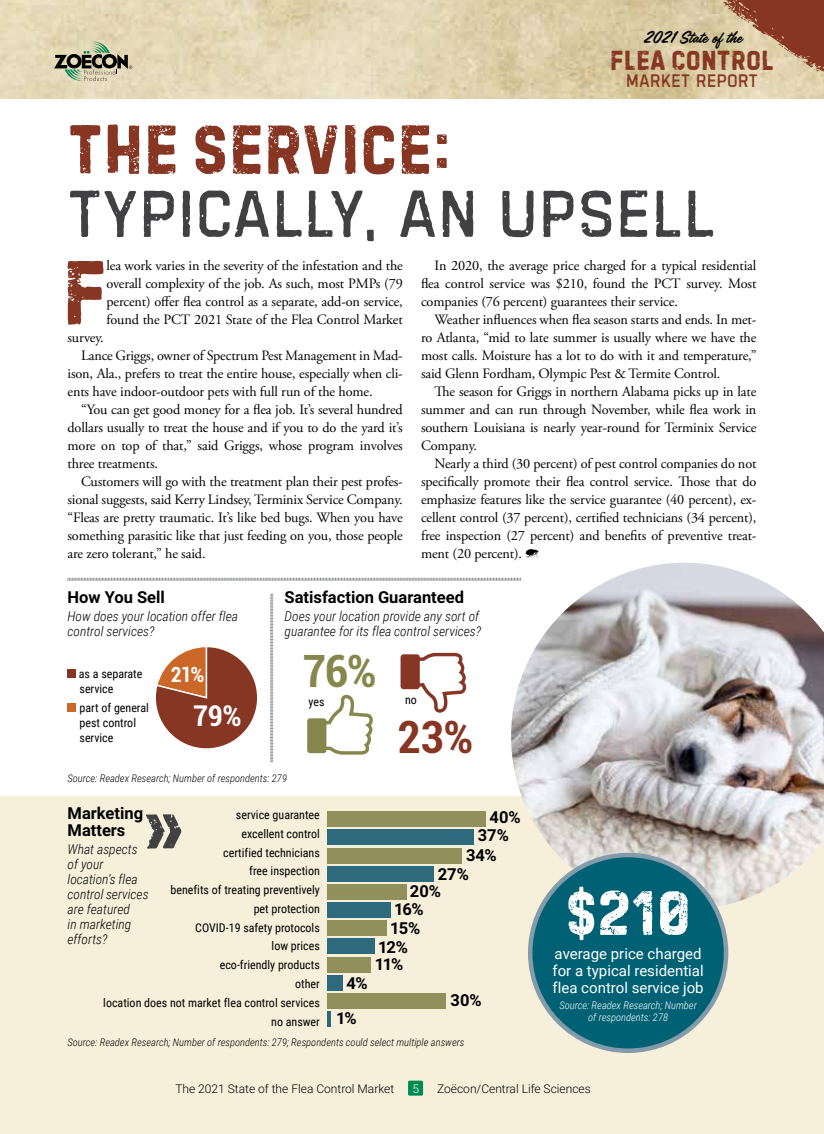
<style>
.page{position:relative;width:824px;height:1134px;background:#fff}
.page>*{position:absolute;margin:0;border:0;box-sizing:border-box;transform-origin:0 0}
.t1{font:96.75px "Handelson Six";color:#863623}
.t2{font:75px "Handelson Five";color:#414042}
.t3{font:75px "Handelson Six";color:#863623}
.t4{font:67.5px "Handelson Six";color:#fff}
.t5{font:700 condensed 44.55px "Roboto";color:#87874d}
.t6{font:700 condensed 44.55px "Roboto";color:#863623}
.t7{font:29.7px "Handelson Six";color:#863623}
.t8{font:700 condensed 28.65px "Roboto";color:#fff}
.t9{font:700 condensed 20.85px "Roboto";color:#fff}
.t10{font:20.55px "Handelson Five";color:#863623}
.t11{font:19.2px "Handelson One";color:#000}
.t12{font:700 16.5px/16.5px "Roboto";color:#000}
.t13{font:15px/17.2px "Roboto";color:#fff}
.t14{font:14.25px/18px "Adobe Garamond Pro";letter-spacing:-.01em;color:#000;text-align:justify}
.t15{font:italic 300 13.5px/15px "Roboto Condensed";color:#000}
.t16{font:12px/18.8px "Roboto Condensed";color:#000}
.t17{font:300 12px "Roboto";color:#000}
.t18{font:300 12px "Roboto";color:#fff}
.t19{font:italic 300 10.5px "Roboto Condensed";color:#000}
.t20{font:italic 300 10.5px/12px "Roboto Condensed";color:#fff;text-align:center}
</style>
<div class="page">
<img style="left:0;top:0;width:661px;height:98px">
<div style="left:0;top:796px;width:824px;height:338px;background:#f6efda"></div>
<div style="left:408px;top:1081px;width:15px;height:15px;background:#008b54;border-radius:2px"></div>
<svg style="left:54px;top:40px;width:78px;height:42px"></svg>
<svg style="left:661px;top:0;width:163px;height:99px"></svg>
<img style="left:511px;top:563px;width:313px;height:347px">
<svg style="left:525px;top:549px;width:13px;height:9px"></svg>
<svg style="left:270px;top:594px;width:3px;height:168px"></svg>
<svg style="left:67px;top:577px;width:454px;height:4px"></svg>
<hr style="left:327px;top:1011px;width:4px;height:16px;background:#2d6a7d">
<div style="left:327px;top:993px;width:119px;height:16px;background:#91905b"></div>
<div style="left:327px;top:975px;width:16px;height:15px;background:#2d6a7d"></div>
<div style="left:327px;top:957px;width:44px;height:15px;background:#91905b"></div>
<div style="left:327px;top:939px;width:48px;height:15px;background:#2d6a7d"></div>
<div style="left:327px;top:921px;width:60px;height:15px;background:#91905b"></div>
<div style="left:327px;top:902px;width:64px;height:16px;background:#2d6a7d"></div>
<div style="left:327px;top:884px;width:79px;height:16px;background:#91905b"></div>
<div style="left:327px;top:866px;width:107px;height:15px;background:#2d6a7d"></div>
<div style="left:327px;top:848px;width:135px;height:15px;background:#91905b"></div>
<div style="left:327px;top:830px;width:147px;height:15px;background:#2d6a7d"></div>
<div style="left:327px;top:812px;width:158px;height:15px;background:#91905b"></div>
<svg style="left:156px;top:647px;width:101px;height:102px"></svg>
<svg style="left:323px;top:695px;width:50px;height:60px"></svg>
<div style="left:307px;top:718px;width:19px;height:35px;background:#87874d;border-radius:3px"></div>
<svg style="left:416px;top:653px;width:50px;height:60px"></svg>
<div style="left:400px;top:654px;width:20px;height:35px;background:#863623;border-radius:3px"></div>
<div style="left:68px;top:669px;width:8px;height:9px;background:#863623"></div>
<div style="left:68px;top:703px;width:8px;height:9px;background:#cb6828"></div>
<div style="left:530px;top:855px;width:196px;height:196px;background:#006174;border-radius:50%"></div>
<div style="left:528px;top:853px;width:200px;height:200px;border:4px solid #839baa;border-radius:50%"></div>
<svg style="left:146px;top:814px;width:35px;height:35px"></svg>
<h3 class="t11" style="left:642px;top:27px;width:100px">2021 State of the</h3>
<h3 class="t7" style="left:610px;top:43px;width:166px">FLEA CONTROL</h3>
<h3 class="t10" style="left:625px;top:70px;width:134px">MARKET REPORT</h3>
<h2 class="t3" style="left:68px;top:106px;width:385px">THE SERVICE:</h2>
<h2 class="t2" style="left:68px;top:174px;width:649px">TYPICALLY, AN UPSELL</h2>
<p class="t14" style="left:421px;top:257px;width:337px;text-indent:13px">In 2020, the average price charged for a typical residential flea control service was $210, found the PCT survey. Most companies (76 percent) guarantees their service.</p>
<p class="t14" style="left:421px;top:311px;width:337px;text-indent:13px">Weather influences when flea season starts and ends. In met&shy;ro Atlanta, “mid to late summer is usually where we have the most calls. Moisture has a lot to do with it and temperature,” said Glenn Fordham, Olympic Pest &amp; Termite Control.</p>
<p class="t14" style="left:421px;top:383px;width:337px;text-indent:13px">The season for Griggs in northern Alabama picks up in late summer and can run through November, while flea work in southern Louisiana is nearly year-round for Terminix Service Company.</p>
<p class="t14" style="left:421px;top:455px;width:337px;text-indent:13px">Nearly a third (30 percent) of pest control companies do not specifically promote their flea control service. Those that do emphasize features like the service guarantee (40 percent), ex&shy;cellent control (37 percent), certified technicians (34 percent), free inspection (27 percent) and benefits of preventive treat&shy;ment (20 percent).</p>
<h1 class="t1" style="left:62px;top:236px;width:47px">F</h1>
<p class="t14" style="left:106px;top:257px;width:298px">lea work varies in the severity of the infestation and the overall complexity of the job. As such, most PMPs (79 percent) offer flea control as a separate, add-on service, found the PCT 2021 State of the Flea Control Market</p>
<p class="t14" style="left:67px;top:329px;width:38px">survey.</p>
<p class="t14" style="left:81px;top:347px;width:323px">Lance Griggs, owner of Spectrum Pest Management in Mad-</p>
<p class="t14" style="left:67px;top:365px;width:337px">ison, Ala., prefers to treat the entire house, especially when cli-</p>
<p class="t14" style="left:67px;top:383px;width:306px">ents have indoor-outdoor pets with full run of the home.</p>
<p class="t14" style="left:81px;top:401px;width:323px">“You can get good money for a flea job. It’s several hundred</p>
<p class="t14" style="left:67px;top:419px;width:337px">dollars usually to treat the house and if you to do the yard it’s</p>
<p class="t14" style="left:67px;top:437px;width:337px">more on top of that,” said Griggs, whose program involves</p>
<p class="t14" style="left:67px;top:455px;width:92px">three treatments.</p>
<p class="t14" style="left:81px;top:473px;width:323px">Customers will go with the treatment plan their pest profes-</p>
<p class="t14" style="left:67px;top:491px;width:337px">sional suggests, said Kerry Lindsey, Terminix Service Company.</p>
<p class="t14" style="left:67px;top:509px;width:337px">“Fleas are pretty traumatic. It’s like bed bugs. When you have</p>
<p class="t14" style="left:67px;top:527px;width:337px">something parasitic like that just feeding on you, those people</p>
<p class="t14" style="left:67px;top:545px;width:139px">are zero tolerant,” he said.</p>
<p class="t12" style="left:68px;top:588px;width:99px">How You Sell</p>
<p class="t15" style="left:68px;top:609px;width:172px">How does your location offer flea control services?</p>
<p class="t12" style="left:284px;top:588px;width:181px">Satisfaction Guaranteed</p>
<p class="t15" style="left:284px;top:609px;width:198px">Does your location provide any sort of guarantee for its flea control services?</p>
<h3 class="t5" style="left:303px;top:640px;width:75px">76%</h3>
<h3 class="t9" style="left:171px;top:660px;width:35px">21%</h3>
<p class="t16" style="left:79px;top:666px;width:65px;line-height:15px">as a separate service</p>
<p class="t16" style="left:79px;top:700px;width:71px;line-height:15px">part of general pest control service</p>
<p class="t16" style="left:308px;top:692px;width:18px">yes</p>
<p class="t16" style="left:405px;top:690px;width:13px">no</p>
<h3 class="t8" style="left:193px;top:696px;width:50px">79%</h3>
<h3 class="t6" style="left:397px;top:706px;width:77px">23%</h3>
<p class="t19" style="left:68px;top:771px;width:221px">Source: Readex Research; Number of respondents: 279</p>
<p class="t12" style="left:68px;top:804px;width:77px">Marketing<br>Matters</p>
<p class="t15" style="left:68px;top:842px;width:83px">What aspects of your location’s flea control services are featured<br>in marketing efforts?</p>
<p class="t16" style="left:103px;top:805px;width:218px;text-align:right">service guarantee<br>excellent control<br>certified technicians<br>free inspection<br>benefits of treating preventively<br>pet protection<br>COVID-19 safety protocols<br>low prices<br>eco-friendly products<br>other<br>location does not market flea control services no answer</p>
<p class="t12" style="left:346px;top:975px;width:23px">4%</p>
<p class="t12" style="left:336px;top:1009px;width:22px">1%</p>
<p class="t12" style="left:489px;top:808px;width:33px">40%</p>
<p class="t12" style="left:478px;top:827px;width:33px">37%</p>
<p class="t12" style="left:466px;top:846px;width:32px">34%</p>
<p class="t12" style="left:438px;top:866px;width:33px">27%</p>
<p class="t12" style="left:410px;top:882px;width:33px">20%</p>
<p class="t12" style="left:394px;top:901px;width:31px">16%</p>
<p class="t12" style="left:390px;top:919px;width:32px">15%</p>
<p class="t12" style="left:378px;top:938px;width:32px">12%</p>
<p class="t12" style="left:375px;top:955px;width:30px">11%</p>
<p class="t12" style="left:450px;top:991px;width:33px">30%</p>
<p class="t19" style="left:68px;top:1035px;width:398px">Source: Readex Research; Number of respondents: 279; Respondents could select multiple answers</p>
<h3 class="t4" style="left:565px;top:874px;width:127px">$210</h3>
<p class="t13" style="left:552px;top:944px;width:153px">average price charged for a typical residential flea control service job</p>
<p class="t20" style="left:559px;top:999px;width:139px">Source: Readex Research; Number of respondents: 278</p>
<p class="t17" style="left:175px;top:1080px;width:220px">The 2021 State of the Flea Control Market</p>
<p class="t18" style="left:412px;top:1080px;width:8px">5</p>
<p class="t17" style="left:437px;top:1080px;width:155px">Zoëcon/Central Life Sciences</p>
</div>
